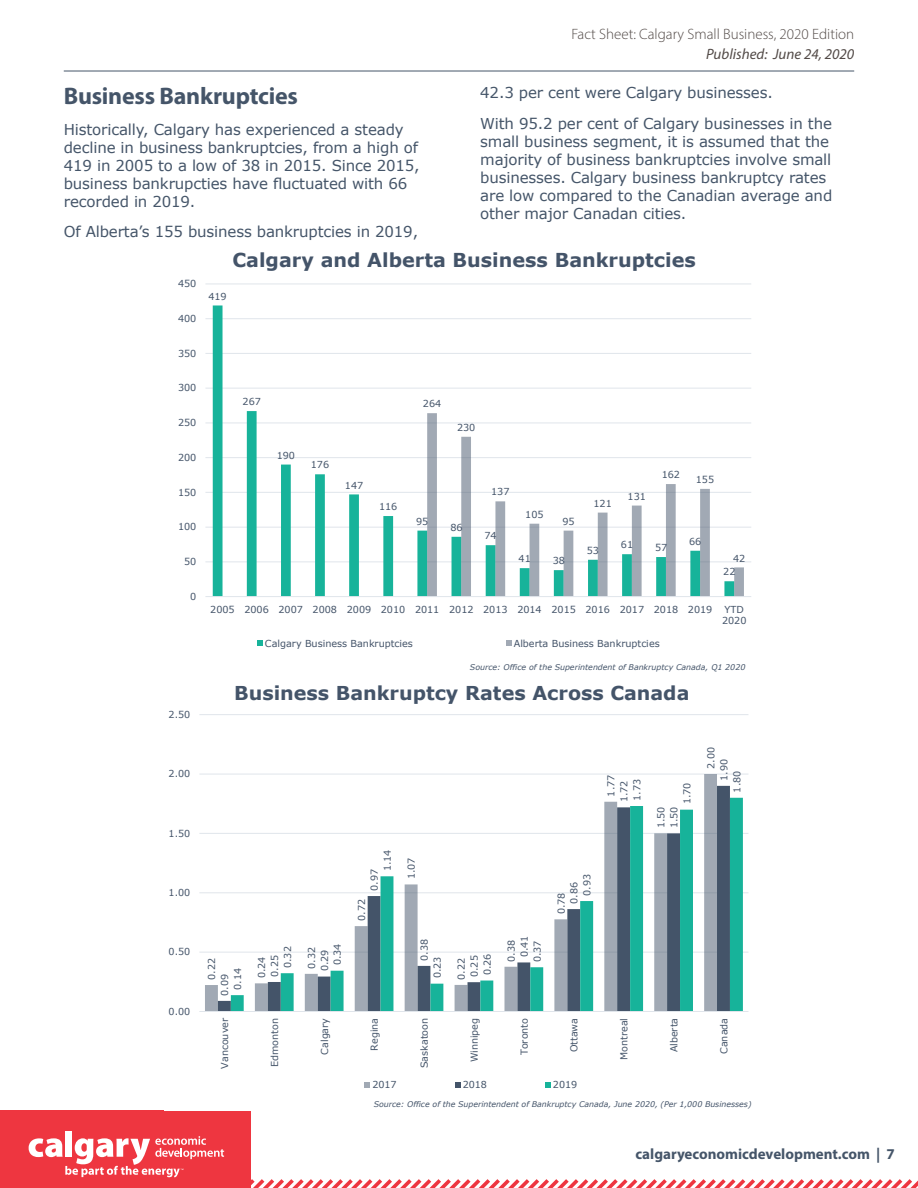
<style>
.page{position:relative;width:918px;height:1188px;background:#fff}
.page>*{position:absolute;margin:0;border:0;box-sizing:border-box;transform-origin:0 0}
._2017_Title{font:700 24px "Myriad Pro";letter-spacing:-.01em;color:#455569}
.t1{font:700 19.2px "Verdana";color:#445469}
.Body{font:15px/18px "Verdana";letter-spacing:-.01em;color:#455569}
.t2{font:300 15px "Myriad Pro";color:#524a47}
.t3{font:700 15px "Myriad Pro";color:#455569}
.t4{font:italic 15px "Myriad Pro";color:#524a47}
.t5{font:9.6px/11.7px "Verdana";letter-spacing:-.005em;color:#445469}
.t6{font:italic 7.8px "Verdana";color:#445469}
</style>
<div class="page">
<div style="left:1px;top:1111px;width:250px;height:77px;background:#ee3640"></div>
<div style="left:65px;top:1131px;width:7px;height:26px;background:#fff"></div>
<svg style="left:0;top:1136px;width:918px;height:51px"></svg>
<hr style="left:0;top:1187px;width:918px;height:1px;background:#fff">
<hr style="left:199px;top:952px;width:549px;height:1px;background:#e0e5eb">
<hr style="left:199px;top:892px;width:549px;height:1px;background:#e0e5eb">
<hr style="left:199px;top:833px;width:549px;height:1px;background:#e0e5eb">
<hr style="left:199px;top:774px;width:549px;height:1px;background:#e0e5eb">
<hr style="left:199px;top:714px;width:549px;height:1px;background:#e0e5eb">
<svg style="left:205px;top:774px;width:512px;height:237px"></svg>
<svg style="left:218px;top:786px;width:512px;height:225px"></svg>
<svg style="left:231px;top:798px;width:512px;height:213px"></svg>
<hr style="left:199px;top:1011px;width:549px;height:1px;background:#e0e5eb">
<svg style="left:365px;top:1082px;width:5px;height:6px"></svg>
<svg style="left:455px;top:1082px;width:5px;height:6px"></svg>
<svg style="left:545px;top:1082px;width:6px;height:6px"></svg>
<hr style="left:205px;top:562px;width:546px;height:1px;background:#e0e5eb">
<hr style="left:205px;top:527px;width:546px;height:1px;background:#e0e5eb">
<hr style="left:205px;top:492px;width:546px;height:1px;background:#e0e5eb">
<hr style="left:205px;top:457px;width:546px;height:1px;background:#e0e5eb">
<hr style="left:205px;top:423px;width:546px;height:1px;background:#e0e5eb">
<hr style="left:205px;top:388px;width:546px;height:1px;background:#e0e5eb">
<hr style="left:205px;top:353px;width:546px;height:1px;background:#e0e5eb">
<hr style="left:205px;top:318px;width:546px;height:1px;background:#e0e5eb">
<hr style="left:205px;top:284px;width:546px;height:1px;background:#e0e5eb">
<svg style="left:213px;top:305px;width:521px;height:291px"></svg>
<svg style="left:427px;top:413px;width:317px;height:183px"></svg>
<hr style="left:205px;top:596px;width:546px;height:1px;background:#e0e5eb">
<svg style="left:257px;top:641px;width:6px;height:5px"></svg>
<svg style="left:506px;top:641px;width:5px;height:5px"></svg>
<hr style="left:64px;top:71px;width:790px;height:1px;background:#455569">
<p class="_2017_Title" style="left:64px;top:80px;width:236px">Business Bankruptcies</p>
<p class="Body" style="left:64px;top:120px;width:357px">Historically, Calgary has experienced a steady decline in business bankruptcies, from a high of 419 in 2005 to a low of 38 in 2015. Since 2015, business bankrupcties have fluctuated with 66 recorded in 2019.</p>
<p class="Body" style="left:64px;top:223px;width:356px">Of Alberta’s 155 business bankruptcies in 2019,</p>
<p class="t2" style="left:571px;top:25px;width:284px">Fact Sheet: Calgary Small Business, 2020 Edition</p>
<p class="t4" style="left:706px;top:45px;width:150px">Published: June 24, 2020</p>
<p class="Body" style="left:480px;top:83px;width:294px">42.3 per cent were Calgary businesses.</p>
<p class="Body" style="left:480px;top:114px;width:354px">With 95.2 per cent of Calgary businesses in the small business segment, it is assumed that the majority of business bankruptcies involve small businesses. Calgary business bankruptcy rates are low compared to the Canadian average and other major Canadan cities.</p>
<p class="t5" style="left:178px;top:278px;width:20px">450</p>
<p class="t5" style="left:178px;top:313px;width:20px">400</p>
<p class="t5" style="left:178px;top:347px;width:20px">350</p>
<p class="t5" style="left:178px;top:382px;width:20px">300</p>
<p class="t5" style="left:178px;top:417px;width:20px">250</p>
<p class="t5" style="left:178px;top:452px;width:20px">200</p>
<p class="t5" style="left:178px;top:486px;width:20px">150</p>
<p class="t5" style="left:178px;top:521px;width:20px">100</p>
<p class="t5" style="left:184px;top:556px;width:14px">50</p>
<p class="t5" style="left:190px;top:591px;width:8px">0</p>
<p class="t5" style="left:169px;top:709px;width:23px">2.50</p>
<p class="t5" style="left:169px;top:768px;width:23px">2.00</p>
<p class="t5" style="left:169px;top:827px;width:23px">1.50</p>
<p class="t5" style="left:169px;top:887px;width:23px">1.00</p>
<p class="t5" style="left:169px;top:946px;width:23px">0.50</p>
<p class="t5" style="left:169px;top:1005px;width:23px">0.00</p>
<p class="t1" style="left:232px;top:246px;width:465px">Calgary and Alberta Business Bankruptcies</p>
<p class="t5" style="left:208px;top:290px;width:20px">419</p>
<p class="t5" style="left:243px;top:396px;width:20px">267</p>
<p class="t5" style="left:277px;top:449px;width:20px">190</p>
<p class="t5" style="left:311px;top:459px;width:20px">176</p>
<p class="t5" style="left:345px;top:479px;width:20px">147</p>
<p class="t5" style="left:379px;top:501px;width:20px">116</p>
<p class="t5" style="left:423px;top:398px;width:20px">264</p>
<p class="t5" style="left:457px;top:421px;width:20px">230</p>
<p class="t5" style="left:416px;top:515px;width:14px">95</p>
<p class="t5" style="left:450px;top:521px;width:14px">86</p>
<p class="t5" style="left:491px;top:486px;width:20px">137</p>
<p class="t5" style="left:484px;top:530px;width:14px">74</p>
<p class="t5" style="left:525px;top:508px;width:20px">105</p>
<p class="t5" style="left:562px;top:515px;width:14px">95</p>
<p class="t5" style="left:519px;top:553px;width:14px">41</p>
<p class="t5" style="left:553px;top:555px;width:14px">38</p>
<p class="t5" style="left:594px;top:497px;width:20px">121</p>
<p class="t5" style="left:628px;top:490px;width:20px">131</p>
<p class="t5" style="left:662px;top:469px;width:20px">162</p>
<p class="t5" style="left:696px;top:474px;width:20px">155</p>
<p class="t5" style="left:587px;top:544px;width:14px">53</p>
<p class="t5" style="left:621px;top:539px;width:14px">61</p>
<p class="t5" style="left:655px;top:542px;width:14px">57</p>
<p class="t5" style="left:689px;top:535px;width:14px">66</p>
<p class="t5" style="left:733px;top:552px;width:14px">42</p>
<p class="t5" style="left:723px;top:566px;width:14px">22</p>
<p class="t5" style="left:210px;top:603px;width:504px">2005 2006 2007 2008 2009 2010 2011 2012 2013 2014 2015 2016 2017 2018 2019</p>
<p class="t5" style="left:722px;top:603px;width:26px">YTD<br>2020</p>
<p class="t5" style="left:265px;top:637px;width:150px">Calgary Business Bankruptcies</p>
<p class="t5" style="left:514px;top:637px;width:147px">Alberta Business Bankruptcies</p>
<p class="t6" style="left:470px;top:662px;width:277px">Source: Office of the Superintendent of Bankruptcy Canada, Q1 2020</p>
<p class="t1" style="left:234px;top:680px;width:457px">Business Bankruptcy Rates Across Canada</p>
<p class="t5" style="left:282px;top:968px;width:23px;rotate:-90deg">0.32</p>
<p class="t5" style="left:332px;top:965px;width:23px;rotate:-90deg">0.34</p>
<p class="t5" style="left:206px;top:980px;width:23px;rotate:-90deg">0.22</p>
<p class="t5" style="left:256px;top:978px;width:23px;rotate:-90deg">0.24</p>
<p class="t5" style="left:306px;top:969px;width:23px;rotate:-90deg">0.32</p>
<p class="t5" style="left:269px;top:977px;width:23px;rotate:-90deg">0.25</p>
<p class="t5" style="left:319px;top:971px;width:23px;rotate:-90deg">0.29</p>
<p class="t5" style="left:232px;top:990px;width:23px;rotate:-90deg">0.14</p>
<p class="t5" style="left:219px;top:996px;width:23px;rotate:-90deg">0.09</p>
<p class="t5" style="left:381px;top:871px;width:23px;rotate:-90deg">1.14</p>
<p class="t5" style="left:369px;top:891px;width:23px;rotate:-90deg">0.97</p>
<p class="t5" style="left:356px;top:921px;width:23px;rotate:-90deg">0.72</p>
<p class="t5" style="left:405px;top:879px;width:23px;rotate:-90deg">1.07</p>
<p class="t5" style="left:418px;top:961px;width:23px;rotate:-90deg">0.38</p>
<p class="t5" style="left:431px;top:978px;width:23px;rotate:-90deg">0.23</p>
<p class="t5" style="left:481px;top:975px;width:23px;rotate:-90deg">0.26</p>
<p class="t5" style="left:468px;top:977px;width:23px;rotate:-90deg">0.25</p>
<p class="t5" style="left:455px;top:980px;width:23px;rotate:-90deg">0.22</p>
<p class="t5" style="left:518px;top:957px;width:23px;rotate:-90deg">0.41</p>
<p class="t5" style="left:505px;top:962px;width:23px;rotate:-90deg">0.38</p>
<p class="t5" style="left:531px;top:962px;width:23px;rotate:-90deg">0.37</p>
<p class="t5" style="left:581px;top:896px;width:23px;rotate:-90deg">0.93</p>
<p class="t5" style="left:568px;top:904px;width:23px;rotate:-90deg">0.86</p>
<p class="t5" style="left:555px;top:914px;width:23px;rotate:-90deg">0.78</p>
<p class="t5" style="left:605px;top:797px;width:23px;rotate:-90deg">1.77</p>
<p class="t5" style="left:631px;top:801px;width:23px;rotate:-90deg">1.73</p>
<p class="t5" style="left:681px;top:804px;width:23px;rotate:-90deg">1.70</p>
<p class="t5" style="left:618px;top:802px;width:23px;rotate:-90deg">1.72</p>
<p class="t5" style="left:655px;top:828px;width:23px;rotate:-90deg">1.50</p>
<p class="t5" style="left:668px;top:828px;width:23px;rotate:-90deg">1.50</p>
<p class="t5" style="left:705px;top:769px;width:23px;rotate:-90deg">2.00</p>
<p class="t5" style="left:718px;top:781px;width:23px;rotate:-90deg">1.90</p>
<p class="t5" style="left:731px;top:793px;width:23px;rotate:-90deg">1.80</p>
<p class="t5" style="left:219px;top:1069px;width:52px;rotate:-90deg">Vancouver</p>
<p class="t5" style="left:269px;top:1067px;width:50px;rotate:-90deg">Edmonton</p>
<p class="t5" style="left:319px;top:1055px;width:38px;rotate:-90deg">Calgary</p>
<p class="t5" style="left:368px;top:1051px;width:34px;rotate:-90deg">Regina</p>
<p class="t5" style="left:418px;top:1068px;width:52px;rotate:-90deg">Saskatoon</p>
<p class="t5" style="left:468px;top:1062px;width:46px;rotate:-90deg">Winnipeg</p>
<p class="t5" style="left:518px;top:1055px;width:39px;rotate:-90deg">Toronto</p>
<p class="t5" style="left:568px;top:1052px;width:36px;rotate:-90deg">Ottawa</p>
<p class="t5" style="left:618px;top:1060px;width:43px;rotate:-90deg">Montreal</p>
<p class="t5" style="left:668px;top:1052px;width:36px;rotate:-90deg">Alberta</p>
<p class="t5" style="left:718px;top:1054px;width:37px;rotate:-90deg">Canada</p>
<p class="t5" style="left:372px;top:1079px;width:26px">2017</p>
<p class="t5" style="left:463px;top:1079px;width:26px">2018</p>
<p class="t5" style="left:553px;top:1079px;width:26px">2019</p>
<p class="t6" style="left:374px;top:1098px;width:379px">Source: Office of the Superintendent of Bankruptcy Canada, June 2020, (Per 1,000 Businesses)</p>
<p class="t3" style="left:635px;top:1144px;width:261px">calgaryeconomicdevelopment.com | 7</p>
</div>
